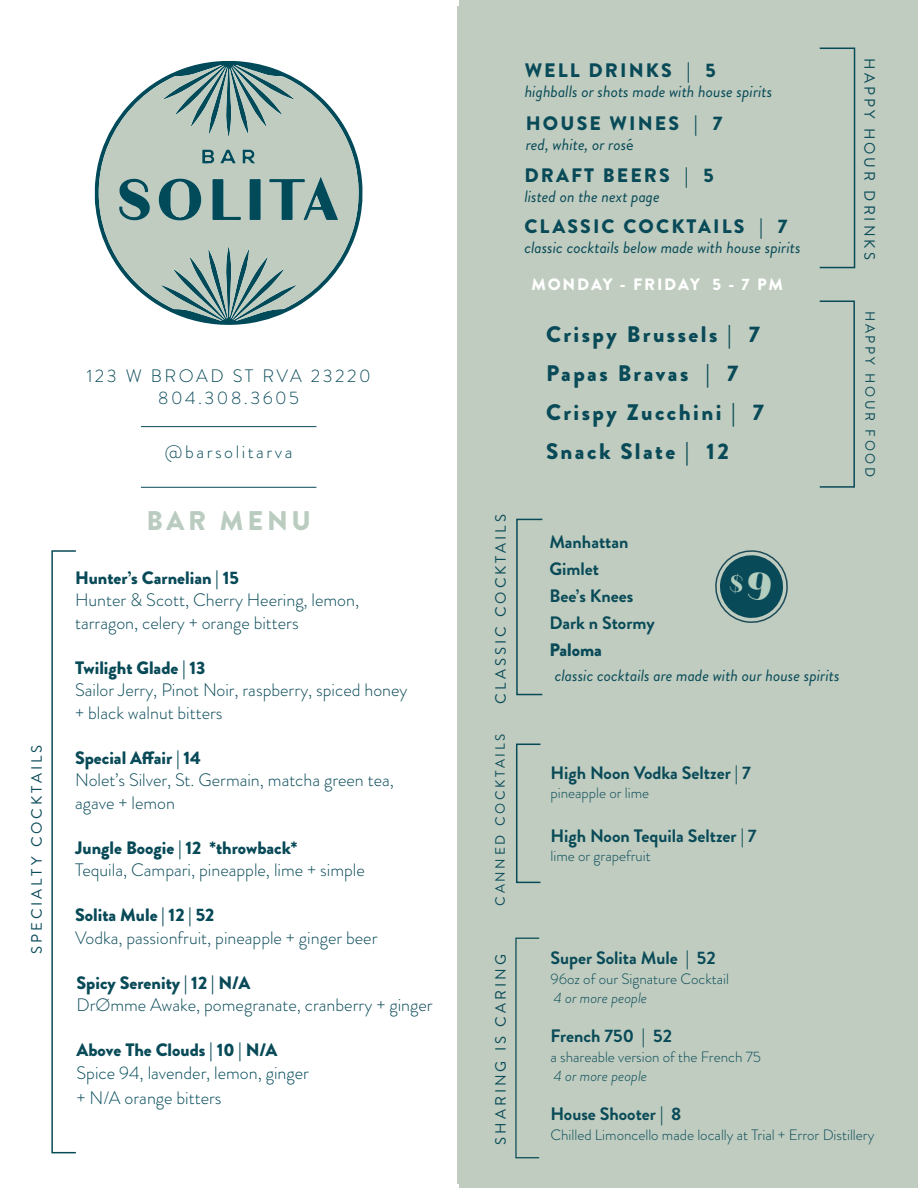
<style>
.page{position:relative;width:918px;height:1188px;background:#fff}
.page>*{position:absolute;margin:0;border:0;box-sizing:border-box;transform-origin:0 0}
.t1{font:900 27px "Brandon Grotesque";letter-spacing:.14em;color:#baccbf}
.t2{font:900 22.5px "Brandon Grotesque";letter-spacing:.11em;color:#094a58}
.t3{font:900 19.5px "Brandon Grotesque";letter-spacing:.11em;color:#094a58}
.t4{font:300 18px "Brandon Grotesque";color:#094a58}
.t5{font:900 18px "Brandon Grotesque";color:#094a58}
.t6{font:700 18px "Brandon Grotesque";color:#094a58}
.t7{font:300 18px "Brandon Grotesque";color:#004a59}
.t8{font:300 18px "Brandon Grotesque";letter-spacing:.14em;color:#094a58}
.t9{font:italic 16.5px "Brandon Grotesque";color:#094a58}
.t10{font:900 16.5px "Brandon Grotesque";letter-spacing:.11em;color:#fff}
.t11{font:300 15px "Brandon Grotesque";color:#094a58}
.t12{font:15px "Brandon Grotesque";letter-spacing:.2em;color:#094a58}
.t13{font:italic 300 15px "Brandon Grotesque";color:#094a58}
.t14{font:13.5px "Brandon Grotesque";letter-spacing:.2em;color:#094a58}
.s1{font-style:normal}
</style>
<div class="page">
<div style="left:459px;top:0;width:459px;height:1188px;background:#bfccbf"></div>
<svg style="left:95px;top:61px;width:268px;height:264px"></svg>
<svg style="left:98px;top:65px;width:261px;height:256px;fill:#bfccbf"></svg>
<svg style="left:223px;top:61px;width:12px;height:5px"></svg>
<svg style="left:116px;top:178px;width:35px;height:42px"></svg>
<svg style="left:212px;top:179px;width:29px;height:41px"></svg>
<svg style="left:250px;top:179px;width:11px;height:41px"></svg>
<svg style="left:159px;top:179px;width:42px;height:41px"></svg>
<svg style="left:269px;top:177px;width:69px;height:43px"></svg>
<svg style="left:202px;top:150px;width:12px;height:14px"></svg>
<svg style="left:243px;top:150px;width:12px;height:14px"></svg>
<svg style="left:220px;top:149px;width:16px;height:15px"></svg>
<hr style="left:141px;top:426px;width:175px;height:1px;background:#094a58">
<hr style="left:141px;top:487px;width:175px;height:1px;background:#094a58">
<div style="left:51px;top:550px;width:26px;height:603px;border:2px solid #094a58"></div>
<div style="left:516px;top:744px;width:25px;height:139px;border:2px solid #094a58"></div>
<div style="left:819px;top:48px;width:36px;height:220px;border:2px solid #094a58"></div>
<div style="left:516px;top:519px;width:27px;height:176px;border:2px solid #094a58"></div>
<div style="left:819px;top:301px;width:36px;height:187px;border:2px solid #094a58"></div>
<svg style="left:715px;top:550px;width:73px;height:73px"></svg>
<p class="t12" style="left:26px;top:954px;width:211px;rotate:-90deg">SPECIALTY COCKTAILS</p>
<p class="t8" style="left:87px;top:364px;width:286px">123 W BROAD ST RVA 23220</p>
<p class="t8" style="left:158px;top:386px;width:142px">804.308.3605</p>
<p class="t8" style="left:165px;top:440px;width:129px">@barsolitarva</p>
<p class="t1" style="left:146px;top:502px;width:166px">BAR MENU</p>
<p class="t5" style="left:75px;top:565px;width:165px">Hunter’s Carnelian | 15</p>
<p class="t4" style="left:75px;top:588px;width:286px">Hunter &amp; Scott, Cherry Heering, lemon,</p>
<p class="t4" style="left:75px;top:610px;width:225px">tarragon, celery + orange bitters</p>
<p class="t5" style="left:75px;top:655px;width:132px">Twilight Glade | 13</p>
<p class="t4" style="left:75px;top:678px;width:334px">Sailor Jerry, Pinot Noir, raspberry, spiced honey</p>
<p class="t4" style="left:75px;top:700px;width:149px">+ black walnut bitters</p>
<p class="t5" style="left:75px;top:745px;width:127px">Special Affair | 14</p>
<p class="t4" style="left:75px;top:768px;width:320px">Nolet’s Silver, St. Germain, matcha green tea,</p>
<p class="t4" style="left:75px;top:790px;width:101px">agave + lemon</p>
<p class="t5" style="left:75px;top:835px;width:224px">Jungle Boogie | 12 *throwback*</p>
<p class="t4" style="left:75px;top:858px;width:291px">Tequila, Campari, pineapple, lime + simple</p>
<p class="t5" style="left:75px;top:902px;width:141px">Solita Mule | 12 | 52</p>
<p class="t4" style="left:75px;top:925px;width:304px">Vodka, passionfruit, pineapple + ginger beer</p>
<p class="t5" style="left:77px;top:970px;width:175px">Spicy Serenity | 12 | N/A</p>
<p class="t4" style="left:77px;top:993px;width:358px">DrØmme Awake, pomegranate, cranberry + ginger</p>
<p class="t5" style="left:77px;top:1037px;width:202px">Above The Clouds | 10 | N/A</p>
<p class="t7" style="left:77px;top:1060px;width:234px">Spice 94, lavender, lemon, ginger</p>
<p class="t7" style="left:77px;top:1086px;width:146px">+ N/A orange bitters</p>
<p class="t12" style="left:490px;top:704px;width:191px;rotate:-90deg">CLASSIC COCKTAILS</p>
<p class="t14" style="left:491px;top:906px;width:173px;rotate:-90deg">CANNED COCKTAILS</p>
<p class="t12" style="left:490px;top:1145px;width:192px;rotate:-90deg">SHARING IS CARING</p>
<p class="t3" style="left:525px;top:57px;width:193px">WELL DRINKS | 5</p>
<p class="t9" style="left:525px;top:80px;width:249px">highballs or shots made with house spirits</p>
<p class="t3" style="left:526px;top:109px;width:198px">HOUSE WINES | 7</p>
<p class="t9" style="left:526px;top:133px;width:110px">red, white, or ros<span class="s1">é</span></p>
<p class="t3" style="left:524px;top:161px;width:191px">DRAFT BEERS | 5</p>
<p class="t9" style="left:524px;top:185px;width:137px">listed on the next page</p>
<p class="t3" style="left:524px;top:212px;width:265px">CLASSIC COCKTAILS | 7</p>
<p class="t9" style="left:524px;top:236px;width:278px">classic cocktails below made with house spirits</p>
<p class="t10" style="left:531px;top:273px;width:253px">MONDAY - FRIDAY 5 - 7 PM</p>
<p class="t2" style="left:546px;top:318px;width:215px">Crispy Brussels | 7</p>
<p class="t2" style="left:546px;top:357px;width:193px">Papas Bravas | 7</p>
<p class="t2" style="left:546px;top:396px;width:219px">Crispy Zucchini | 7</p>
<p class="t2" style="left:546px;top:435px;width:184px">Snack Slate | 12</p>
<p class="t6" style="left:549px;top:530px;width:81px">Manhattan</p>
<p class="t6" style="left:549px;top:557px;width:51px">Gimlet</p>
<p class="t6" style="left:549px;top:584px;width:85px">Bee’s Knees</p>
<p class="t6" style="left:549px;top:611px;width:107px">Dark n Stormy</p>
<p class="t5" style="left:549px;top:637px;width:54px">Paloma</p>
<p class="t9" style="left:555px;top:665px;width:286px">classic cocktails are made with our house spirits</p>
<p class="t12" style="left:880px;top:58px;width:203px;rotate:90deg">HAPPY HOUR DRINKS</p>
<p class="t14" style="left:880px;top:311px;width:168px;rotate:90deg">HAPPY HOUR FOOD</p>
<p class="t6" style="left:550px;top:760px;width:202px">High Noon Vodka Seltzer | 7</p>
<p class="t11" style="left:550px;top:783px;width:100px">pineapple or lime</p>
<p class="t6" style="left:550px;top:823px;width:208px">High Noon Tequila Seltzer | 7</p>
<p class="t11" style="left:550px;top:846px;width:102px">lime or grapefruit</p>
<p class="t6" style="left:550px;top:945px;width:167px">Super Solita Mule | 52</p>
<p class="t11" style="left:550px;top:968px;width:180px">96oz of our Signature Cocktail</p>
<p class="t13" style="left:554px;top:988px;width:95px">4 or more people</p>
<p class="t6" style="left:550px;top:1023px;width:123px">French 750 | 52</p>
<p class="t11" style="left:550px;top:1046px;width:212px">a shareable version of the French 75</p>
<p class="t13" style="left:554px;top:1066px;width:95px">4 or more people</p>
<p class="t6" style="left:550px;top:1101px;width:132px">House Shooter | 8</p>
<p class="t11" style="left:550px;top:1124px;width:326px">Chilled Limoncello made locally at Trial + Error Distillery</p>
</div>
